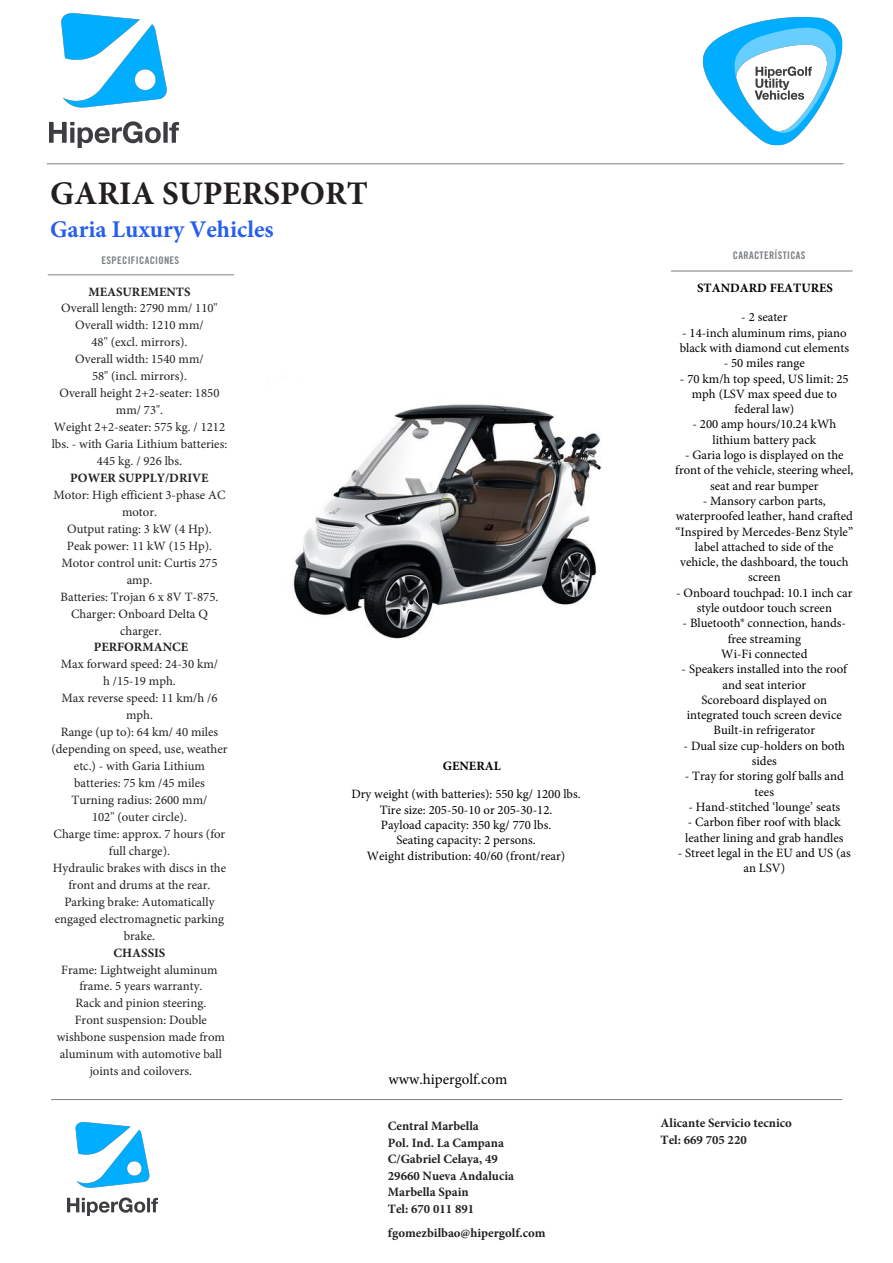
<style>
.page{position:relative;width:893px;height:1263px;background:#fff}
.page>*{position:absolute;margin:0;border:0;box-sizing:border-box;transform-origin:0 0}
.Titular{font:700 33px "Minion Pro";color:#231f20}
.Titular-2{font:700 24px "Minion Pro";color:#275eed}
.t1{font:15px "Minion Pro";color:#000}
.t2{font:12.75px/15.3px "Minion Pro";color:#000;text-align:center}
.Texto_secundario{font:12.75px/17px "Minion Pro";color:#231f20;text-align:center}
.t3{font:700 12.75px/16.5px "Minion Pro";color:#231f20}
.t4{font:700 12.75px "Minion Pro";color:#000}
.t5{font:10.5px "Trade Gothic LT Std Bd Cn 20";letter-spacing:.03em;color:#7c8084}
.s1{font-weight:700}
</style>
<div class="page">
<hr style="left:47px;top:163px;width:797px;height:1px;background:#7c8084">
<hr style="left:48px;top:275px;width:186px;height:1px;background:#7c8084">
<hr style="left:51px;top:1099px;width:791px;height:1px;background:#7c8084">
<img style="left:67px;top:1122px;width:91px;height:94px">
<img style="left:50px;top:14px;width:128px;height:133px">
<hr style="left:671px;top:271px;width:181px;height:1px;background:#7c8084">
<img style="left:703px;top:17px;width:139px;height:129px">
<img style="left:293px;top:404px;width:309px;height:235px">
<p class="Titular" style="left:50px;top:170px;width:319px">GARIA SUPERSPORT</p>
<p class="Titular-2" style="left:50px;top:212px;width:225px">Garia Luxury Vehicles</p>
<p class="t5" style="left:102px;top:254px;width:79px">ESPECIFICACIONES</p>
<p class="Texto_secundario" style="left:51px;top:283px;width:177px"><span class="s1">MEASUREMENTS<br></span>Overall length: 2790 mm/ 110"<br>Overall width: 1210 mm/<br>48" (excl. mirrors).<br>Overall width: 1540 mm/<br>58" (incl. mirrors).<br>Overall height 2+2-seater: 1850 mm/ 73".<br>Weight 2+2-seater: 575 kg. / 1212 lbs. - with Garia Lithium batteries:<br>445 kg. / 926 lbs.<br><span class="s1">POWER SUPPLY/DRIVE<br></span>Motor: High efficient 3-phase AC motor.<br>Output rating: 3 kW (4 Hp).<br>Peak power: 11 kW (15 Hp).<br>Motor control unit: Curtis 275 amp.<br>Batteries: Trojan 6 x 8V T-875.<br>Charger: Onboard Delta Q charger.<br><span class="s1">PERFORMANCE<br></span>Max forward speed: 24-30 km/<br>h /15-19 mph.<br>Max reverse speed: 11 km/h /6 mph.<br>Range (up to): 64 km/ 40 miles (depending on speed, use, weather etc.) - with Garia Lithium batteries: 75 km /45 miles<br>Turning radius: 2600 mm/<br>102" (outer circle).<br>Charge time: approx. 7 hours (for full charge).<br>Hydraulic brakes with discs in the front and drums at the rear.<br>Parking brake: Automatically engaged electromagnetic parking brake.<br><span class="s1">CHASSIS<br></span>Frame: Lightweight aluminum frame. 5 years warranty.<br>Rack and pinion steering.<br>Front suspension: Double wishbone suspension made from aluminum with automotive ball joints and coilovers.</p>
<p class="t4" style="left:443px;top:756px;width:59px">GENERAL</p>
<p class="t2" style="left:351px;top:787px;width:231px">Dry weight (with batteries): 550 kg/ 1200 lbs.<br>Tire size: 205-50-10 or 205-30-12.<br>Payload capacity: 350 kg/ 770 lbs.<br>Seating capacity: 2 persons.<br>Weight distribution: 40/60 (front/rear)</p>
<p class="t1" style="left:389px;top:1069px;width:120px">www.hipergolf.com</p>
<p class="t3" style="left:388px;top:1118px;width:128px">Central Marbella<br>Pol. Ind. La Campana<br>C/Gabriel Celaya, 49<br>29660 Nueva Andalucia<br>Marbella Spain<br>Tel: 670 011 891</p>
<p class="t3" style="left:388px;top:1225px;width:159px">fgomezbilbao@hipergolf.com</p>
<p class="t5" style="left:733px;top:249px;width:74px">CARACTERÍSTICAS</p>
<p class="t4" style="left:697px;top:279px;width:137px">STANDARD FEATURES</p>
<p class="t2" style="left:741px;top:310px;width:48px">- 2 seater</p>
<p class="t2" style="left:680px;top:325px;width:171px;text-align:left">- 14-inch aluminum rims, piano black with diamond cut elements</p>
<p class="t2" style="left:724px;top:356px;width:83px">- 50 miles range</p>
<p class="t2" style="left:680px;top:371px;width:170px">- 70 km/h top speed, US limit: 25 mph (LSV max speed due to federal law)</p>
<p class="t2" style="left:692px;top:417px;width:145px">- 200 amp hours/10.24 kWh lithium battery pack</p>
<p class="t2" style="left:675px;top:447px;width:180px">- Garia logo is displayed on the front of the vehicle, steering wheel, seat and rear bumper</p>
<p class="t2" style="left:676px;top:493px;width:179px">- Mansory carbon parts, waterproofed leather, hand crafted “Inspired by Mercedes-Benz Style” label attached to side of the vehicle, the dashboard, the touch screen</p>
<p class="t2" style="left:676px;top:585px;width:178px">- Onboard touchpad: 10.1 inch car style outdoor touch screen</p>
<p class="t2" style="left:683px;top:616px;width:165px">- Bluetooth® connection, hands&shy;free streaming<br>Wi-Fi connected</p>
<p class="t2" style="left:682px;top:662px;width:167px">- Speakers installed into the roof and seat interior<br>Scoreboard displayed on integrated touch screen device<br>Built-in refrigerator</p>
<p class="t2" style="left:684px;top:738px;width:163px">- Dual size cup-holders on both sides</p>
<p class="t2" style="left:685px;top:769px;width:161px">- Tray for storing golf balls and tees</p>
<p class="t2" style="left:688px;top:799px;width:153px">- Hand-stitched ‘lounge’ seats</p>
<p class="t2" style="left:685px;top:815px;width:160px;text-align:left">- Carbon fiber roof with black leather lining and grab handles</p>
<p class="t2" style="left:678px;top:845px;width:175px">- Street legal in the EU and US (as an LSV)</p>
<p class="t3" style="left:661px;top:1115px;width:133px">Alicante Servicio tecnico<br>Tel: 669 705 220</p>
</div>
